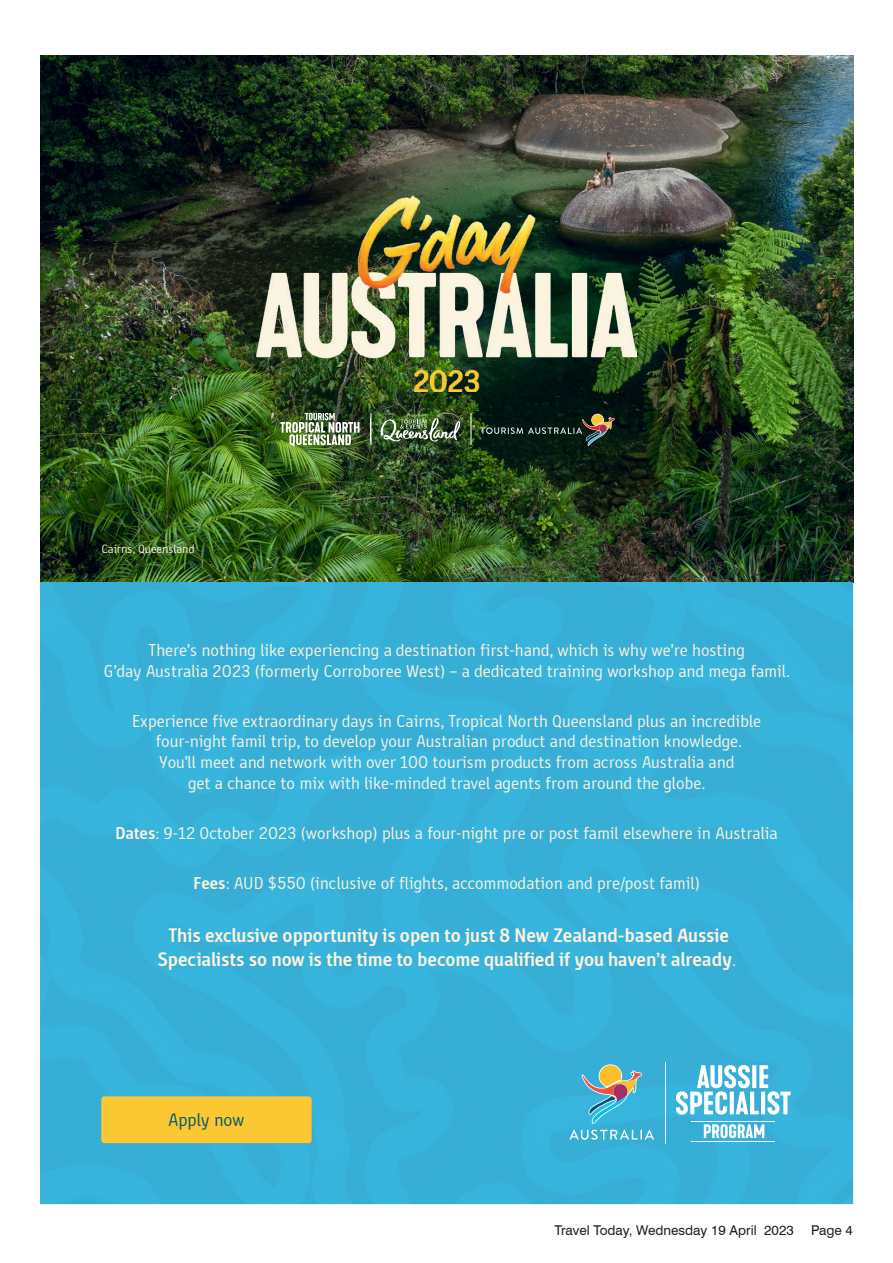
<style>
.page{position:relative;width:893px;height:1263px;background:#fff}
.page>*{position:absolute;margin:0;border:0;box-sizing:border-box;transform-origin:0 0}
.t1{font:700 19.5px/23.4px "TA Banjo";color:#fcf2de;text-align:center}
.t2{font:18px "TA Banjo";color:#005965}
.t3{font:17.1px/20.5px "TA Banjo";color:#fcf2de;text-align:center}
.t4{font:13.5px "Swiss 721 BT";color:#231f20}
.t5{font:12px "TA Banjo";color:#fcf2de}
.s1{font-weight:700}
.s2{font-weight:400;font-size:17.1px}
</style>
<div class="page">
<img style="left:40px;top:55px;width:813px;height:528px">
<div style="left:40px;top:583px;width:813px;height:621px;background:#37aed6"></div>
<div style="left:101px;top:1096px;width:211px;height:47px;background:#fbc834;border-radius:3px"></div>
<svg style="left:569px;top:1064px;width:85px;height:76px"></svg>
<hr style="left:666px;top:1062px;width:1px;height:81px;background:#fff">
<hr style="left:691px;top:1121px;width:84px;height:1px;background:#fff">
<hr style="left:691px;top:1141px;width:84px;height:1px;background:#fff">
<svg style="left:676px;top:1065px;width:115px;height:49px"></svg>
<svg style="left:704px;top:1124px;width:60px;height:14px"></svg>
<svg style="left:370px;top:418px;width:1px;height:23px"></svg>
<img style="left:381px;top:418px;width:79px;height:23px">
<img style="left:280px;top:413px;width:80px;height:35px">
<svg style="left:480px;top:414px;width:135px;height:32px;background:#212e24"></svg>
<img style="left:257px;top:194px;width:380px;height:198px">
<hr style="left:371px;top:413px;width:1px;height:32px;background:#fff">
<hr style="left:471px;top:413px;width:1px;height:32px;background:#fff">
<p class="t5" style="left:101px;top:543px;width:95px">Cairns, Queensland</p>
<p class="t3" style="left:104px;top:640px;width:687px">There’s nothing like experiencing a destination first-hand, which is why we’re hosting<br>G’day Australia 2023 (formerly Corroboree West) – a dedicated training workshop and mega famil.</p>
<p class="t3" style="left:132px;top:711px;width:631px">Experience five extraordinary days in Cairns, Tropical North Queensland plus an incredible four-night famil trip, to develop your Australian product and destination knowledge.<br>You’ll meet and network with over 100 tourism products from across Australia and<br>get a chance to mix with like-minded travel agents from around the globe.</p>
<p class="t3" style="left:116px;top:823px;width:664px"><span class="s1">Dates</span>: 9-12 October 2023 (workshop) plus a four-night pre or post famil elsewhere in Australia</p>
<p class="t3" style="left:194px;top:873px;width:508px"><span class="s1">Fees</span>: AUD $550 (inclusive of flights, accommodation and pre/post famil)</p>
<p class="t1" style="left:158px;top:924px;width:580px">This exclusive opportunity is open to just 8 New Zealand-based Aussie<br>Specialists so now is the time to become qualified if you haven’t already<span class="s2">.</span></p>
<p class="t2" style="left:168px;top:1110px;width:78px">Apply now</p>
<p class="t4" style="left:554px;top:1222px;width:241px">Travel Today, Wednesday 19 April 2023</p>
<p class="t4" style="left:811px;top:1222px;width:43px">Page 4</p>
</div>
